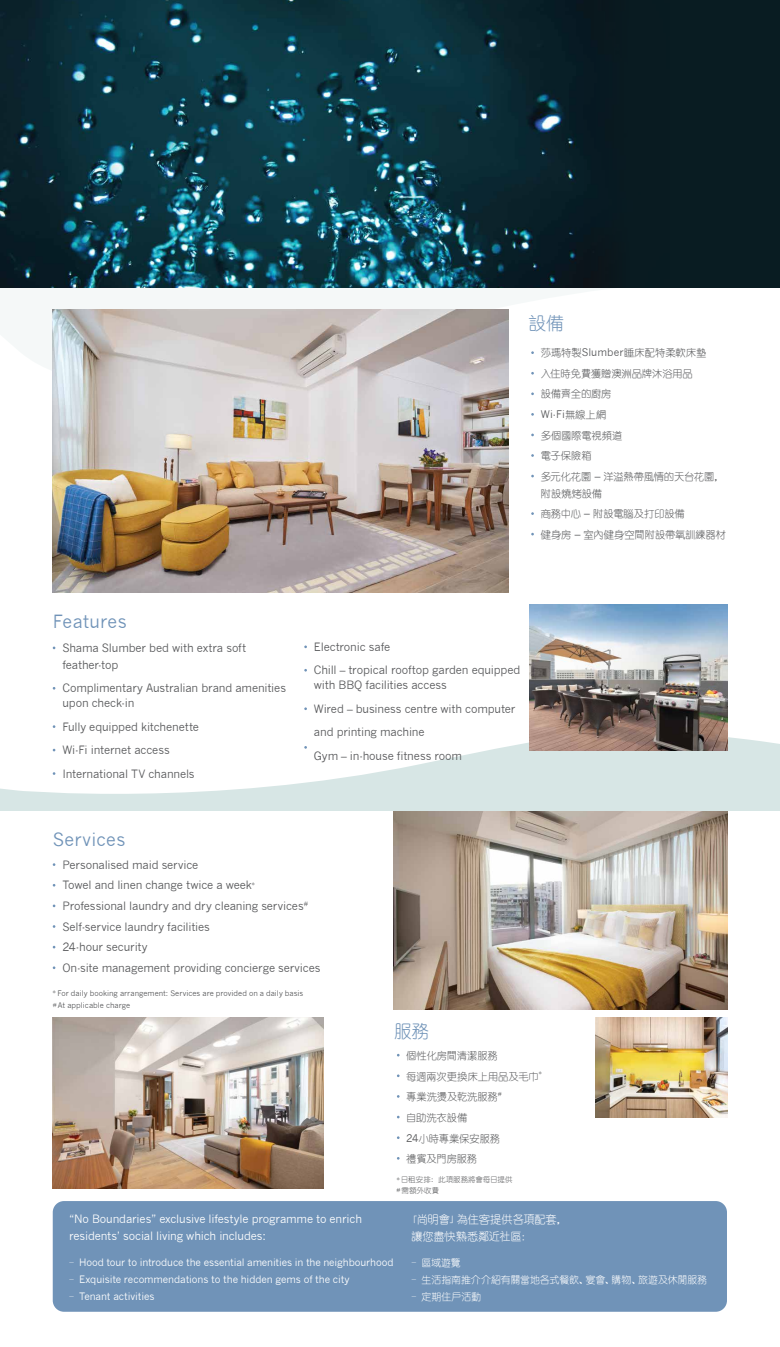
<style>
.page{position:relative;width:780px;height:1347px;background:#fff}
.page>*{position:absolute;margin:0;border:0;box-sizing:border-box;transform-origin:0 0}
.t1{font:17.75px "News Gothic";letter-spacing:.015em;color:#7093b8}
.t2{font:17.75px "You Yuan";color:#7093b8}
.t3{font:11.25px/23.4px "News Gothic";letter-spacing:-.015em;color:#58595b}
.t4{font:11.25px/16.9px "News Gothic";letter-spacing:-.015em;color:#fff}
.t5{font:11.25px/16.9px "You Yuan";letter-spacing:-.02em;color:#fff}
.t6{font:10.25px/20.6px "You Yuan";letter-spacing:-.015em;color:#58595b}
.t7{font:10.25px "News Gothic";color:#58595b}
.t8{font:10px "News Gothic";letter-spacing:-.01em;color:#fff}
.t9{font:10px "You Yuan";letter-spacing:-.015em;color:#fff}
.t10{font:7.5px "News Gothic";color:#58595b}
.t11{font:7.5px "You Yuan";color:#58595b}
.s1{font-family:"News Gothic"}
.s2{font-family:"You Yuan"}
.s3{font-family:"News Gothic";font-size:11.25px}
</style>
<div class="page">
<svg style="left:0;top:722px;width:780px;height:89px;fill:#d7e6e5"></svg>
<svg style="left:0;top:287px;width:700px;height:93px"></svg>
<img style="left:53px;top:309px;width:455px;height:283px">
<img style="left:529px;top:604px;width:198px;height:146px">
<img style="left:393px;top:811px;width:334px;height:198px">
<img style="left:53px;top:1017px;width:271px;height:172px">
<div style="left:53px;top:1201px;width:674px;height:110px;background:#7093b8;border-radius:11px"></div>
<img style="left:595px;top:1017px;width:132px;height:100px">
<img style="left:0;top:0;width:581px;height:287px">
<div style="left:581px;top:0;width:199px;height:287px;background:#091c22"></div>
<h1 class="t2" style="left:528px;top:313px;width:37px">設備</h1>
<p class="t6" style="left:540px;top:342px;width:167px">莎瑪特製<span class="s1">Slumber</span>睡床配特柔軟床墊入住時免費獲贈澳洲品牌沐浴用品<br>設備齊全的廚房</p>
<p class="t7" style="left:540px;top:408px;width:67px">Wi-Fi<span class="s2">無線上網</span></p>
<p class="t6" style="left:540px;top:425px;width:185px">多個國際電視頻道<br>電子保險箱<br>多元化花園 <span class="s3">–</span> 洋溢熱帶風情的天台花園，</p>
<p class="t6" style="left:540px;top:483px;width:187px">附設燒烤設備<br>商務中心 <span class="s3">–</span> 附設電腦及打印設備<br>健身房 <span class="s3">–</span> 室內健身空間附設帶氧訓練器材</p>
<h1 class="t1" style="left:53px;top:611px;width:76px">Features</h1>
<p class="t3" style="left:62px;top:639px;width:185px;line-height:16.9px">Shama Slumber bed with extra soft feather-top</p>
<p class="t3" style="left:62px;top:681px;width:225px;line-height:15px">Complimentary Australian brand amenities upon check-in</p>
<p class="t3" style="left:62px;top:715px;width:138px">Fully equipped kitchenette<br>Wi-Fi internet access<br>International TV channels</p>
<p class="t3" style="left:314px;top:635px;width:208px">Electronic safe<br>Chill – tropical rooftop garden equipped</p>
<p class="t3" style="left:314px;top:673px;width:203px">with BBQ facilities access<br>Wired – business centre with computer and printing machine<br>Gym – in-house fitness room</p>
<h1 class="t1" style="left:53px;top:829px;width:74px">Services</h1>
<p class="t3" style="left:62px;top:854px;width:260px;line-height:20.6px">Personalised maid service<br>Towel and linen change twice a week<sup>* </sup>Professional laundry and dry cleaning services<sup># </sup>Self-service laundry facilities<br>24-hour security<br>On-site management providing concierge services</p>
<p class="t10" style="left:53px;top:1001px;width:79px"><sup>#</sup> At applicable charge</p>
<p class="t10" style="left:53px;top:988px;width:252px"><sup>*</sup> For daily booking arrangement: Services are provided on a daily basis</p>
<h1 class="t2" style="left:394px;top:1022px;width:37px">服務</h1>
<p class="t6" style="left:406px;top:1045px;width:137px">個性化房間清潔服務<br>每週兩次更換床上用品及毛巾<sup>*</sup>專業洗燙及乾洗服務<sup>#<br></sup>自助洗衣設備<br><span class="s1">24</span>小時專業保安服務<br>禮賓及門房服務</p>
<p class="t11" style="left:396px;top:1187px;width:44px"><sup>#</sup>需額外收費</p>
<p class="t11" style="left:397px;top:1175px;width:117px"><sup>*</sup> 日租安排: 此項服務將會每日提供</p>
<p class="t4" style="left:69px;top:1210px;width:294px">“No Boundaries” exclusive lifestyle programme to enrich residents’ social living which includes:</p>
<p class="t8" style="left:69px;top:1256px;width:326px"><span class="s2">-</span> Hood tour to introduce the essential amenities in the neighbourhood</p>
<p class="t8" style="left:69px;top:1273px;width:282px"><span class="s2">-</span> Exquisite recommendations to the hidden gems of the city</p>
<p class="t8" style="left:69px;top:1290px;width:87px"><span class="s2">-</span> Tenant activities</p>
<p class="t5" style="left:411px;top:1211px;width:158px;text-indent:-5px">「尚明會」為住客提供各項配套，讓您盡快熟悉鄰近社區：</p>
<p class="t9" style="left:411px;top:1257px;width:51px">- 區域遊覽</p>
<p class="t9" style="left:411px;top:1274px;width:297px">- 生活指南推介介紹有關當地各式餐飲、宴會、購物、旅遊及休閒服務</p>
<p class="t9" style="left:411px;top:1290px;width:71px">- 定期住戶活動</p>
</div>
